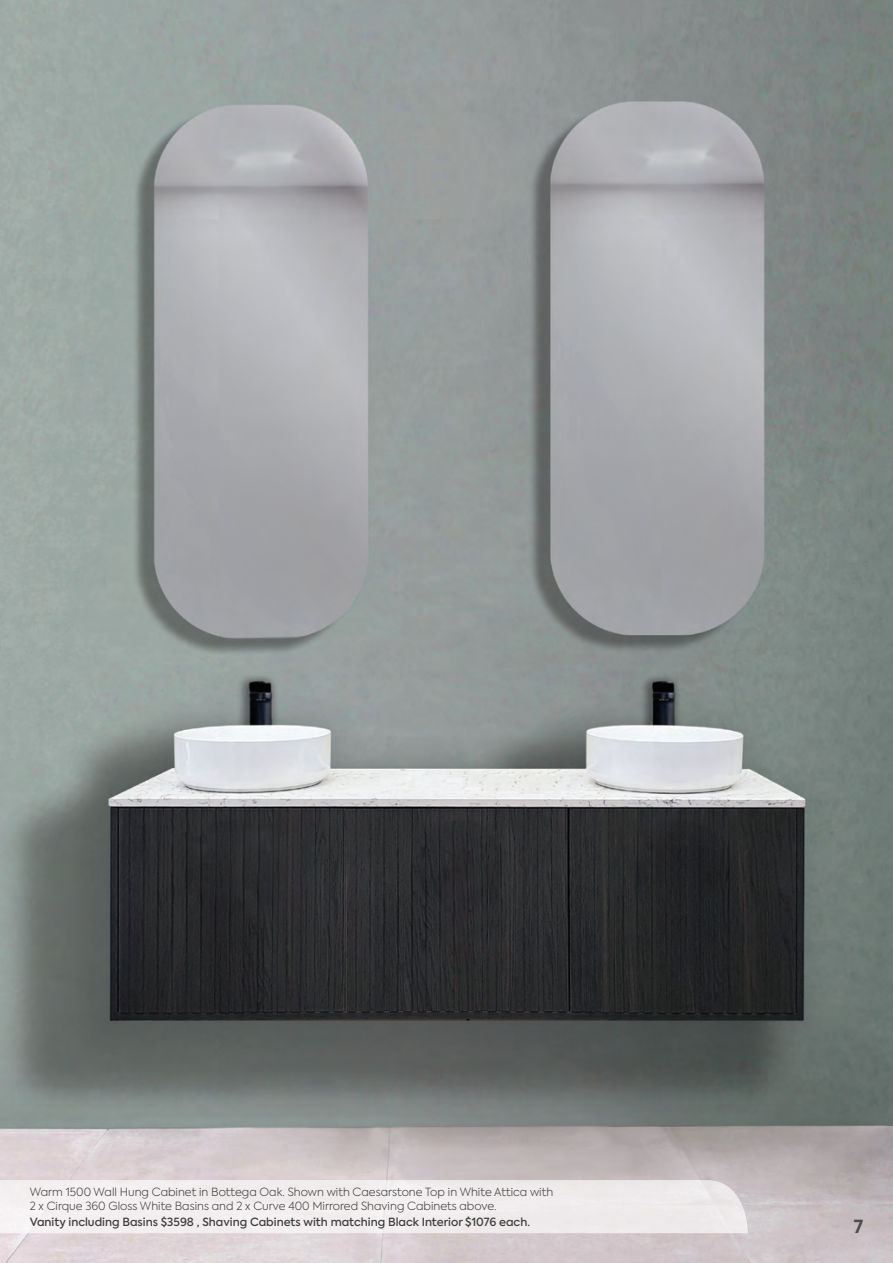
<style>
.page{position:relative;width:893px;height:1263px;background:#fff}
.page>*{position:absolute;margin:0;border:0;box-sizing:border-box;transform-origin:0 0}
.t1{font:700 18px "Axiforma";color:#4b4c4d}
.t2{font:300 11.25px/14.4px "Axiforma";color:#3e3e3f}
.t3{font:500 11.25px "Axiforma";color:#3e3e3f}
</style>
<div class="page">
<img style="left:0;top:0;width:893px;height:1263px">
<div style="left:0;top:1180px;width:748px;height:53px;background:#f1edee"></div>
<p class="t2" style="left:30px;top:1185px;width:525px">Warm 1500 Wall Hung Cabinet in Bottega Oak. Shown with Caesarstone Top in White Attica with<br>2 x Cirque 360 Gloss White Basins and 2 x Curve 400 Mirrored Shaving Cabinets above.</p>
<p class="t3" style="left:30px;top:1214px;width:502px">Vanity including Basins $3598 , Shaving Cabinets with matching Black Interior $1076 each.</p>
<h1 class="t1" style="left:854px;top:1214px;width:11px">7</h1>
</div>
